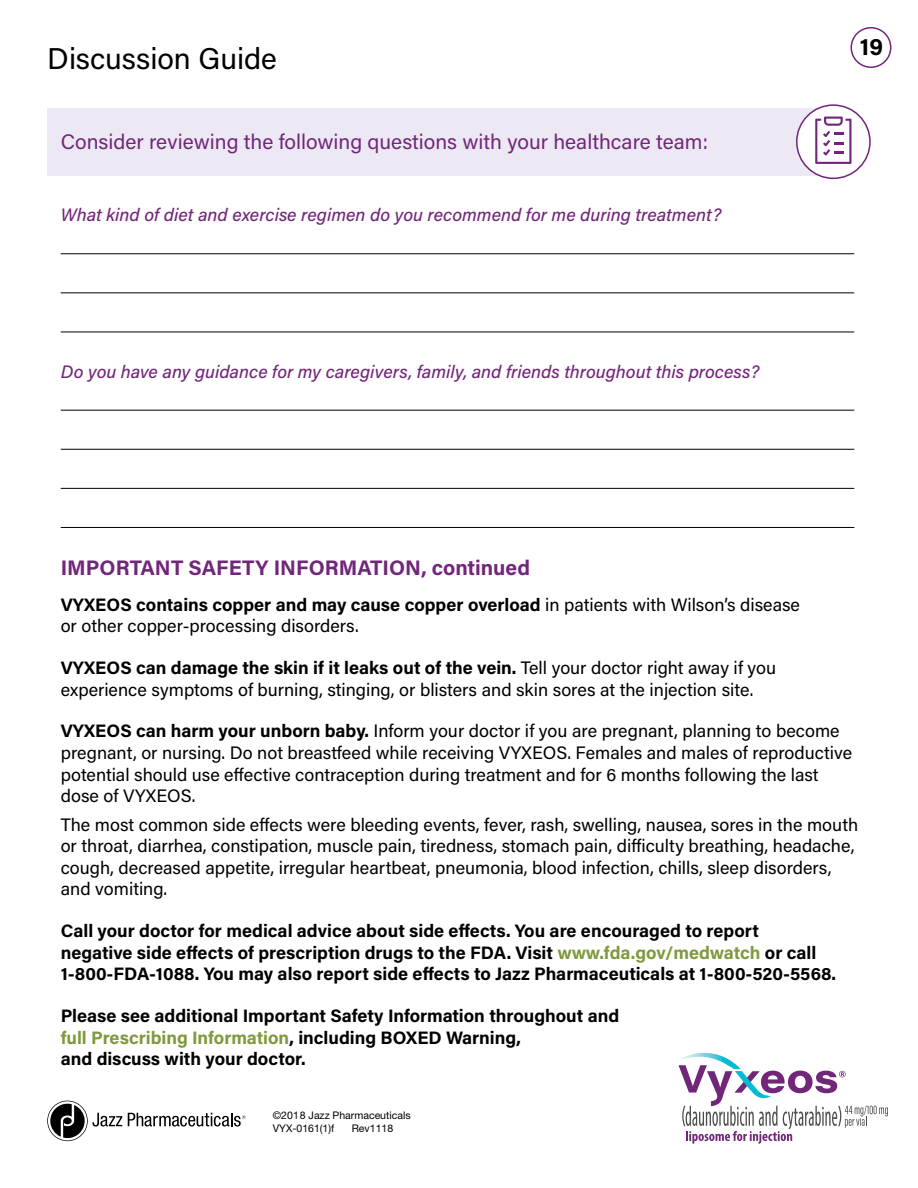
<style>
.page{position:relative;width:918px;height:1188px;background:#fff}
.page>*{position:absolute;margin:0;border:0;box-sizing:border-box;transform-origin:0 0}
.t1{font:30px "Acumin Pro";color:#000}
.t2{font:700 24px "Acumin Pro";color:#000}
.t3{font:21px "Acumin Pro";color:#72267a}
.t4{font:700 21px "Acumin Pro";color:#72267a}
.t5{font:18px/21.6px "Acumin Pro";color:#000}
.t6{font:700 18px/21.6px "Acumin Pro";color:#000}
.t7{font:italic 500 18px "Acumin Pro";color:#72267a}
.t8{font:10.5px/12.6px "Helvetica Neue LT Std";color:#000}
.s1{font-weight:700}
.s2{color:#7f993c}
</style>
<div class="page">
<hr style="left:61px;top:254px;width:793px;height:1px;background:#000">
<hr style="left:61px;top:410px;width:793px;height:1px;background:#000">
<hr style="left:61px;top:332px;width:793px;height:1px;background:#000">
<hr style="left:61px;top:488px;width:793px;height:1px;background:#000">
<hr style="left:61px;top:527px;width:793px;height:1px;background:#000">
<hr style="left:61px;top:293px;width:793px;height:1px;background:#000">
<hr style="left:61px;top:449px;width:793px;height:1px;background:#000">
<div style="left:47px;top:108px;width:786px;height:68px;background:#ede9f4"></div>
<div style="left:797px;top:105px;width:73px;height:73px;background:#fff;border-radius:50%"></div>
<div style="left:796px;top:104px;width:75px;height:75px;border:2px solid #72267a;border-radius:50%"></div>
<svg style="left:815px;top:117px;width:37px;height:47px"></svg>
<div style="left:851px;top:27px;width:40px;height:41px;border:2px solid #72267a;border-radius:50%"></div>
<svg style="left:47px;top:1101px;width:75px;height:40px"></svg>
<svg style="left:128px;top:1113px;width:117px;height:14px"></svg>
<svg style="left:679px;top:1053px;width:209px;height:91px"></svg>
<h1 class="t1" style="left:47px;top:38px;width:231px">Discussion Guide</h1>
<p class="t3" style="left:61px;top:128px;width:649px">Consider reviewing the following questions with your healthcare team:</p>
<p class="t7" style="left:61px;top:202px;width:662px">What kind of diet and exercise regimen do you recommend for me during treatment?</p>
<p class="t7" style="left:61px;top:359px;width:700px">Do you have any guidance for my caregivers, family, and friends throughout this process?</p>
<h2 class="t2" style="left:860px;top:30px;width:25px">19</h2>
<p class="t4" style="left:61px;top:553px;width:471px">IMPORTANT SAFETY INFORMATION, continued</p>
<p class="t5" style="left:61px;top:593px;width:741px"><span class="s1">VYXEOS contains copper and may cause copper overload</span> in patients with Wilson’s disease or other copper-processing disorders.</p>
<p class="t5" style="left:61px;top:656px;width:717px"><span class="s1">VYXEOS can damage the skin if it leaks out of the vein.</span> Tell your doctor right away if you experience symptoms of burning, stinging, or blisters and skin sores at the injection site.</p>
<p class="t5" style="left:61px;top:720px;width:793px"><span class="s1">VYXEOS can harm your unborn baby.</span> Inform your doctor if you are pregnant, planning to become pregnant, or nursing. Do not breastfeed while receiving VYXEOS. Females and males of reproductive potential should use effective contraception during treatment and for 6 months following the last dose of VYXEOS.</p>
<p class="t5" style="left:61px;top:813px;width:799px">The most common side effects were bleeding events, fever, rash, swelling, nausea, sores in the mouth or throat, diarrhea, constipation, muscle pain, tiredness, stomach pain, difficulty breathing, headache, cough, decreased appetite, irregular heartbeat, pneumonia, blood infection, chills, sleep disorders, and vomiting.</p>
<p class="t6" style="left:61px;top:919px;width:777px">Call your doctor for medical advice about side effects. You are encouraged to report<br>negative side effects of prescription drugs to the FDA. Visit <span class="s2">www.fda.gov/medwatch</span> or call<br>1-800-FDA-1088. You may also report side effects to Jazz Pharmaceuticals at 1-800-520-5568.</p>
<p class="t6" style="left:61px;top:1004px;width:560px">Please see additional Important Safety Information throughout and <span class="s2">full Prescribing Information</span>, including BOXED Warning,<br>and discuss with your doctor.</p>
<p class="t8" style="left:273px;top:1109px;width:139px">©2018 Jazz Pharmaceuticals<br>VYX-0161(1)f</p>
<p class="t8" style="left:352px;top:1121px;width:43px">Rev1118</p>
</div>
